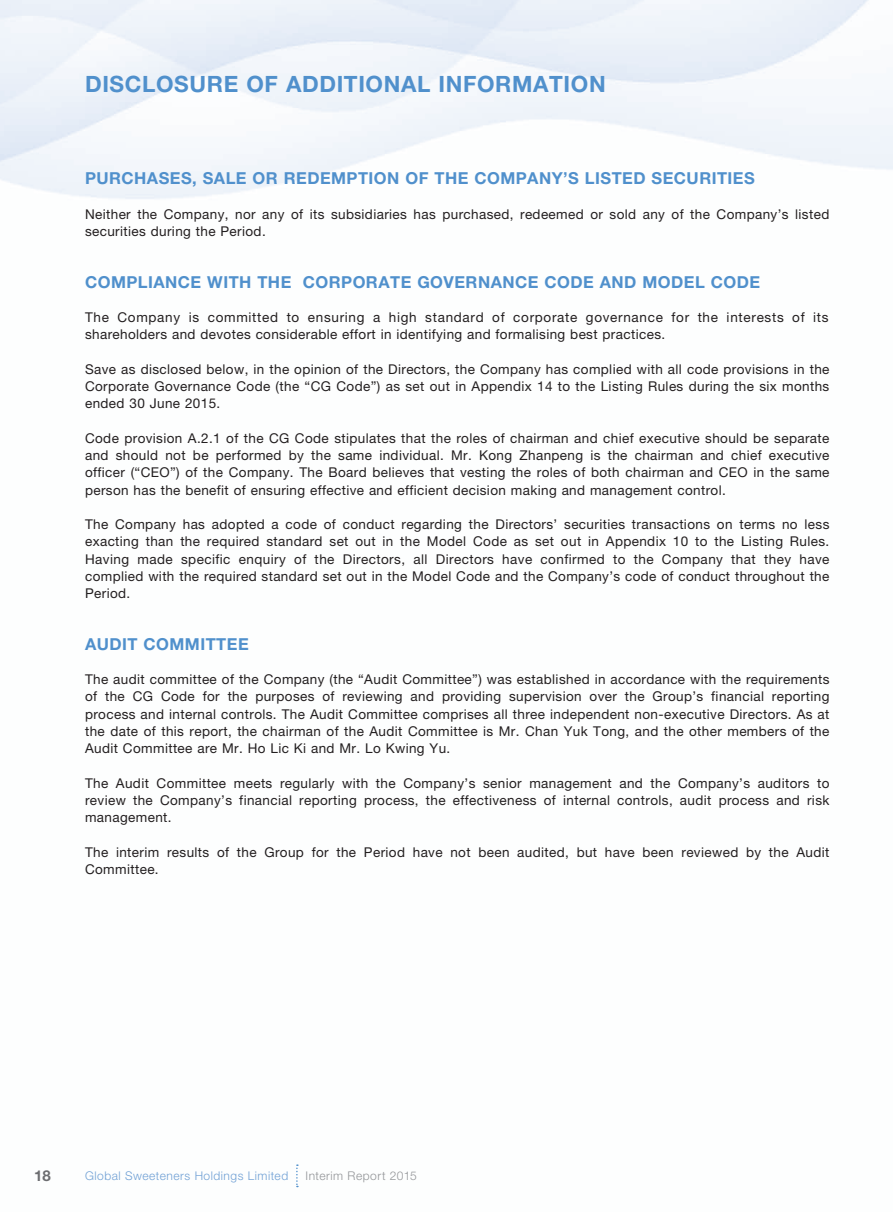
<style>
.page{position:relative;width:893px;height:1212px;background:#fff}
.page>*{position:absolute;margin:0;border:0;box-sizing:border-box;transform-origin:0 0}
.t1{font:700 22.5px "Helvetica Neue";letter-spacing:.03em;color:#5090cc}
.t2{font:700 16.5px "Helvetica Neue";letter-spacing:.03em;color:#5090cc}
.t3{font:700 15px "Helvetica Neue";color:#6c6d70}
.t4{font:13.5px/17.2px "Helvetica Neue";letter-spacing:.03em;color:#231f20;text-align:justify}
.t5{font:300 12px "Helvetica Neue";letter-spacing:.04em;color:#71a1d5}
.t6{font:300 12px "Helvetica Neue";letter-spacing:.04em;color:#939598}
</style>
<div class="page">
<svg style="left:296px;top:1164px;width:2px;height:23px"></svg>
<h1 class="t1" style="left:85px;top:70px;width:522px">DISCLOSURE OF ADDITIONAL INFORMATION</h1>
<p class="t2" style="left:85px;top:168px;width:671px">PURCHASES, SALE OR REDEMPTION OF THE COMPANY’S LISTED SECURITIES</p>
<p class="t4" style="left:85px;top:205px;width:746px">Neither the Company, nor any of its subsidiaries has purchased, redeemed or sold any of the Company’s listed securities during the Period.</p>
<p class="t2" style="left:85px;top:271px;width:677px">COMPLIANCE WITH THE CORPORATE GOVERNANCE CODE AND MODEL CODE</p>
<p class="t4" style="left:85px;top:308px;width:745px">The Company is committed to ensuring a high standard of corporate governance for the interests of its shareholders and devotes considerable effort in identifying and formalising best practices.</p>
<p class="t4" style="left:85px;top:360px;width:746px">Save as disclosed below, in the opinion of the Directors, the Company has complied with all code provisions in the Corporate Governance Code (the “CG Code”) as set out in Appendix 14 to the Listing Rules during the six months ended 30 June 2015.</p>
<p class="t4" style="left:85px;top:429px;width:746px">Code provision A.2.1 of the CG Code stipulates that the roles of chairman and chief executive should be separate and should not be performed by the same individual. Mr. Kong Zhanpeng is the chairman and chief executive officer (“CEO”) of the Company. The Board believes that vesting the roles of both chairman and CEO in the same person has the benefit of ensuring effective and efficient decision making and management control.</p>
<p class="t4" style="left:85px;top:515px;width:746px">The Company has adopted a code of conduct regarding the Directors’ securities transactions on terms no less exacting than the required standard set out in the Model Code as set out in Appendix 10 to the Listing Rules.<br>Having made specific enquiry of the Directors, all Directors have confirmed to the Company that they have complied with the required standard set out in the Model Code and the Company’s code of conduct throughout the Period.</p>
<p class="t2" style="left:85px;top:633px;width:165px">AUDIT COMMITTEE</p>
<p class="t4" style="left:85px;top:670px;width:746px">The audit committee of the Company (the “Audit Committee”) was established in accordance with the requirements of the CG Code for the purposes of reviewing and providing supervision over the Group’s financial reporting process and internal controls. The Audit Committee comprises all three independent non-executive Directors. As at the date of this report, the chairman of the Audit Committee is Mr. Chan Yuk Tong, and the other members of the Audit Committee are Mr. Ho Lic Ki and Mr. Lo Kwing Yu.</p>
<p class="t4" style="left:85px;top:774px;width:746px">The Audit Committee meets regularly with the Company’s senior management and the Company’s auditors to review the Company’s financial reporting process, the effectiveness of internal controls, audit process and risk management.</p>
<p class="t4" style="left:85px;top:843px;width:746px">The interim results of the Group for the Period have not been audited, but have been reviewed by the Audit<br>Committee.</p>
<p class="t3" style="left:34px;top:1166px;width:18px">18</p>
<p class="t5" style="left:85px;top:1168px;width:205px">Global Sweeteners Holdings Limited</p>
<p class="t6" style="left:306px;top:1168px;width:113px">Interim Report 2015</p>
</div>
